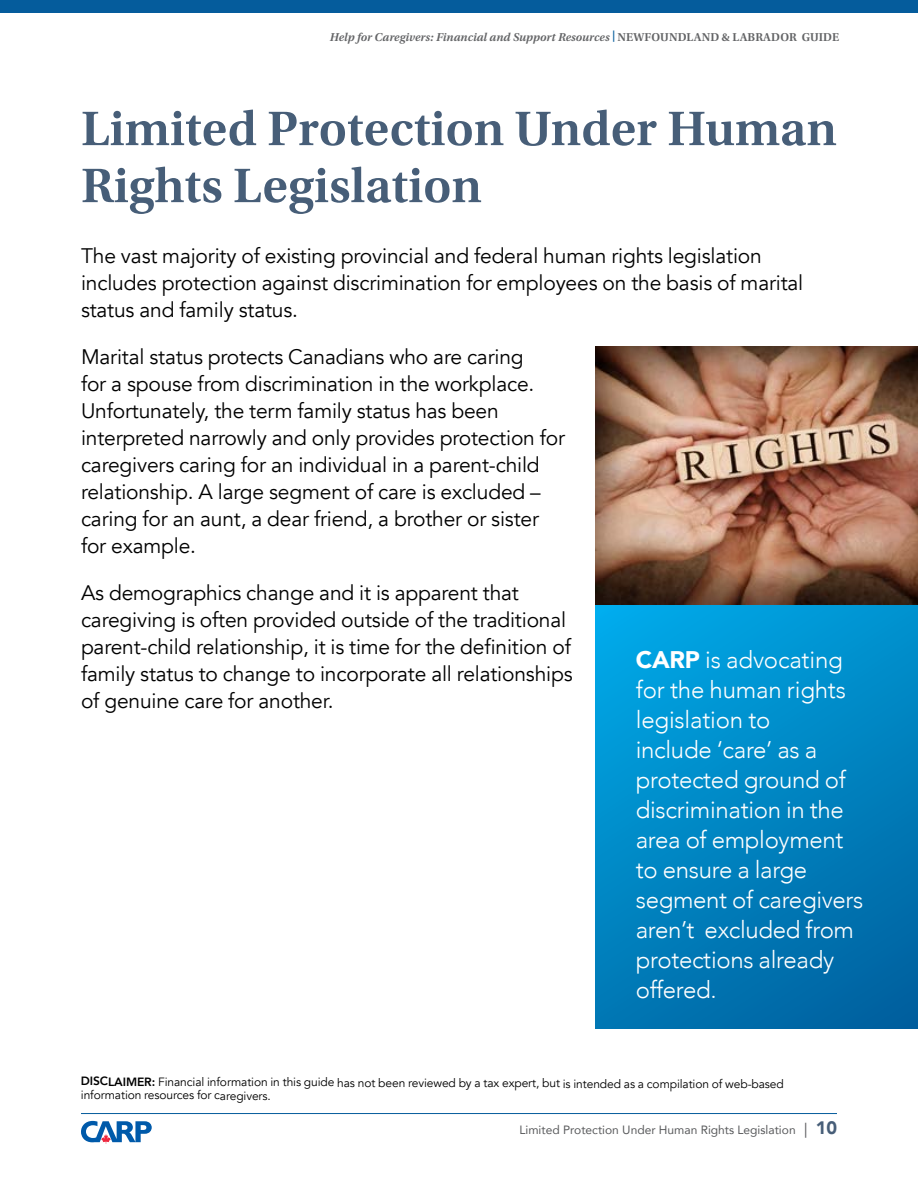
<style>
.page{position:relative;width:918px;height:1188px;background:#fff}
.page>*{position:absolute;margin:0;border:0;box-sizing:border-box;transform-origin:0 0}
.t1{font:600 51px/57px "Utopia Std";color:#475e78}
.t2{font:300 24px/30px "Avenir";letter-spacing:-.015em;color:#fff}
.t3{font:21px/27px "Avenir";letter-spacing:-.01em;color:#000}
.t4{font:12px/12.3px "Avenir";letter-spacing:-.015em;color:#000}
.t5{font:italic 600 12px "Utopia Std";color:#636466}
.t6{font:12px "Avenir";color:#58595b}
.s1{color:#055c9c}
.s2{font-style:normal}
.s3{font-weight:900}
.s4{font-weight:800}
.s5{font-size:15px}
.s6{font-weight:900;font-size:18px;color:#475e78}
</style>
<div class="page">
<div style="left:0;top:0;width:918px;height:13px;background:#055c9c"></div>
<svg style="left:81px;top:1121px;width:71px;height:23px"></svg>
<hr style="left:81px;top:1113px;width:756px;height:1px;background:#055c9c">
<svg style="left:596px;top:605px;width:322px;height:423px;background:#0084c1"></svg>
<img style="left:596px;top:346px;width:322px;height:259px">
<p class="t5" style="left:330px;top:30px;width:511px">Help for Caregivers: Financial and Support Resources <span class="s1">|</span> <span class="s2">NEWFOUNDLAND &amp; LABRADOR GUIDE</span></p>
<h1 class="t1" style="left:81px;top:101px;width:757px">Limited Protection Under Human<br>Rights Legislation</h1>
<p class="t3" style="left:81px;top:243px;width:724px">The vast majority of existing provincial and federal human rights legislation includes protection against discrimination for employees on the basis of marital status and family status.</p>
<p class="t3" style="left:81px;top:344px;width:486px">Marital status protects Canadians who are caring<br>for a spouse from discrimination in the workplace.<br>Unfortunately, the term family status has been interpreted narrowly and only provides protection for caregivers caring for an individual in a parent-child relationship. A large segment of care is excluded – caring for an aunt, a dear friend, a brother or sister for example.</p>
<p class="t3" style="left:81px;top:580px;width:493px">As demographics change and it is apparent that caregiving is often provided outside of the traditional parent-child relationship, it is time for the definition of family status to change to incorporate all relationships of genuine care for another.</p>
<p class="t2" style="left:636px;top:645px;width:229px"><span class="s3">CARP</span> is advocating for the human rights legislation to<br>include ‘care’ as a protected ground of discrimination in the area of employment to ensure a large segment of caregivers aren’t excluded from protections already offered.</p>
<p class="t4" style="left:81px;top:1077px;width:704px"><span class="s4">DISCLAIMER:</span> Financial information in this guide has not been reviewed by a tax expert, but is intended as a compilation of web-based information resources for caregivers.</p>
<p class="t6" style="left:520px;top:1120px;width:319px">Limited Protection Under Human Rights Legislation <span class="s5">|</span> <span class="s6">10</span></p>
</div>
